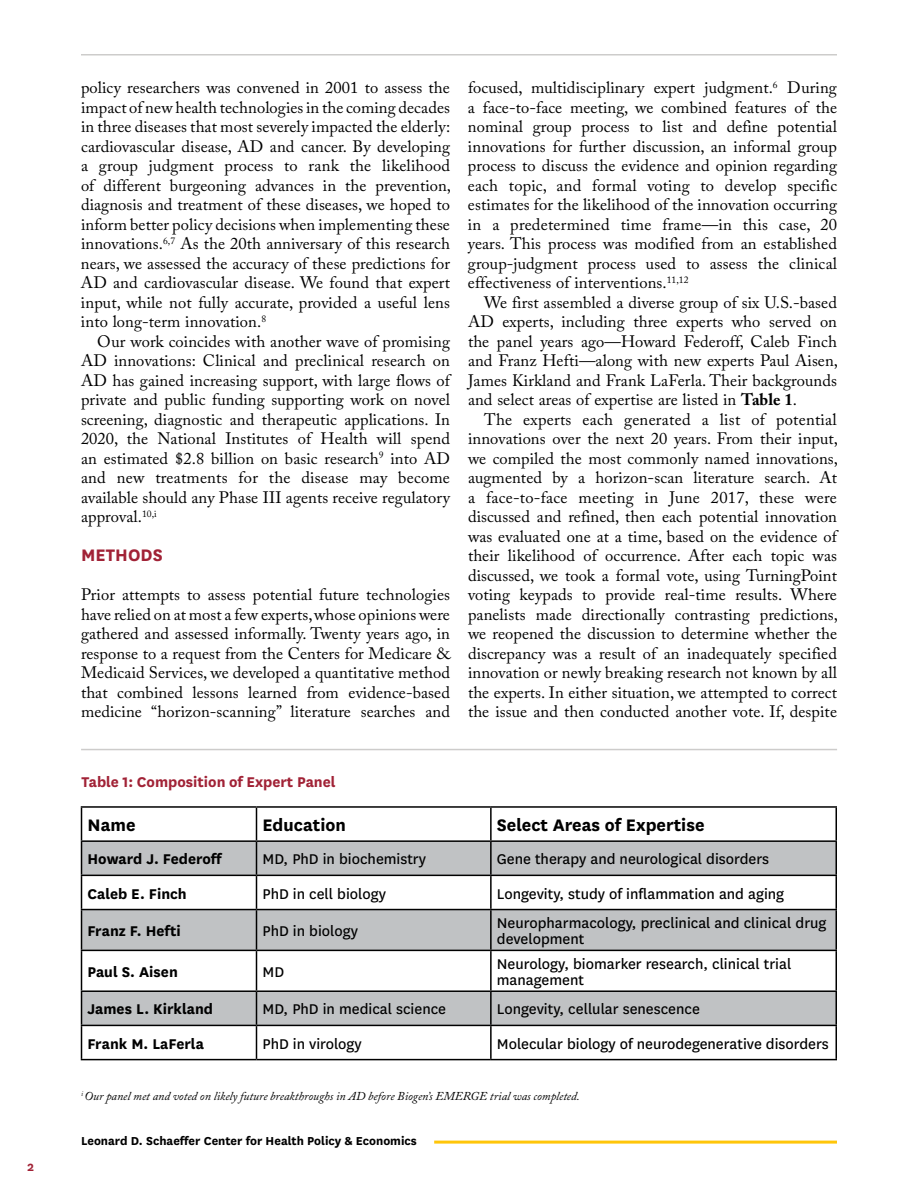
<style>
.page{position:relative;width:918px;height:1188px;background:#fff}
.page>*{position:absolute;margin:0;border:0;box-sizing:border-box;transform-origin:0 0}
.t1{font:700 19.5px "National";color:#000}
.t2{font:700 19.5px "National";letter-spacing:.005em;color:#a12236}
.t3{font:16.5px/19.5px "Adobe Caslon Pro";letter-spacing:.005em;color:#000101;text-align:justify}
.t4{font:16.5px/16.5px "National";color:#000}
.t5{font:700 16.5px "National";color:#000}
.t6{font:700 16.5px "National";color:#a12236}
.t7{font:600 15px "National";color:#a12236}
.t8{font:700 13.5px "National";color:#000}
.t9{font:italic 12px "Adobe Caslon Pro";color:#000}
.s1{font-weight:700}
</style>
<div class="page">
<hr style="left:434px;top:1141px;width:403px;height:3px;background:#ffc60a">
<hr style="left:81px;top:54px;width:756px;height:2px;background:#cdcccb">
<hr style="left:81px;top:749px;width:756px;height:1px;background:#cdcccb">
<svg style="left:82px;top:808px;width:754px;height:251px"></svg>
<svg style="left:82px;top:842px;width:754px;height:183px;fill:#c0c2c4"></svg>
<hr style="left:81px;top:806px;width:176px;height:2px;background:#000">
<hr style="left:81px;top:808px;width:1px;height:32px;background:#000">
<hr style="left:256px;top:806px;width:235px;height:2px;background:#000">
<hr style="left:256px;top:808px;width:1px;height:32px;background:#000">
<hr style="left:491px;top:806px;width:346px;height:2px;background:#000">
<hr style="left:490px;top:808px;width:2px;height:32px;background:#000">
<hr style="left:836px;top:808px;width:1px;height:32px;background:#000">
<hr style="left:81px;top:840px;width:176px;height:2px;background:#000">
<hr style="left:81px;top:842px;width:1px;height:33px;background:#000">
<hr style="left:256px;top:840px;width:235px;height:2px;background:#000">
<hr style="left:256px;top:842px;width:1px;height:33px;background:#000">
<hr style="left:491px;top:840px;width:346px;height:2px;background:#000">
<hr style="left:490px;top:842px;width:2px;height:33px;background:#000">
<hr style="left:836px;top:842px;width:1px;height:33px;background:#000">
<hr style="left:81px;top:875px;width:176px;height:1px;background:#000">
<hr style="left:81px;top:876px;width:1px;height:33px;background:#000">
<hr style="left:256px;top:875px;width:235px;height:1px;background:#000">
<hr style="left:256px;top:876px;width:1px;height:33px;background:#000">
<hr style="left:491px;top:875px;width:346px;height:1px;background:#000">
<hr style="left:490px;top:876px;width:2px;height:33px;background:#000">
<hr style="left:836px;top:876px;width:1px;height:33px;background:#000">
<hr style="left:81px;top:909px;width:176px;height:1px;background:#000">
<hr style="left:81px;top:910px;width:1px;height:40px;background:#000">
<hr style="left:256px;top:909px;width:235px;height:1px;background:#000">
<hr style="left:256px;top:910px;width:1px;height:40px;background:#000">
<hr style="left:491px;top:909px;width:346px;height:1px;background:#000">
<hr style="left:490px;top:910px;width:2px;height:40px;background:#000">
<hr style="left:836px;top:910px;width:1px;height:40px;background:#000">
<hr style="left:81px;top:950px;width:176px;height:1px;background:#000">
<hr style="left:81px;top:951px;width:1px;height:39px;background:#000">
<hr style="left:256px;top:950px;width:235px;height:1px;background:#000">
<hr style="left:256px;top:951px;width:1px;height:39px;background:#000">
<hr style="left:491px;top:950px;width:346px;height:1px;background:#000">
<hr style="left:490px;top:951px;width:2px;height:39px;background:#000">
<hr style="left:836px;top:951px;width:1px;height:39px;background:#000">
<hr style="left:81px;top:990px;width:176px;height:2px;background:#000">
<hr style="left:81px;top:992px;width:1px;height:33px;background:#000">
<hr style="left:256px;top:990px;width:235px;height:2px;background:#000">
<hr style="left:256px;top:992px;width:1px;height:33px;background:#000">
<hr style="left:491px;top:990px;width:346px;height:2px;background:#000">
<hr style="left:490px;top:992px;width:2px;height:33px;background:#000">
<hr style="left:836px;top:992px;width:1px;height:33px;background:#000">
<hr style="left:81px;top:1025px;width:176px;height:1px;background:#000">
<hr style="left:81px;top:1026px;width:1px;height:33px;background:#000">
<hr style="left:256px;top:1025px;width:235px;height:1px;background:#000">
<hr style="left:256px;top:1026px;width:1px;height:33px;background:#000">
<hr style="left:491px;top:1025px;width:346px;height:1px;background:#000">
<hr style="left:490px;top:1026px;width:2px;height:33px;background:#000">
<hr style="left:836px;top:1026px;width:1px;height:33px;background:#000">
<hr style="left:81px;top:1059px;width:176px;height:1px;background:#000">
<hr style="left:256px;top:1059px;width:235px;height:1px;background:#000">
<hr style="left:491px;top:1059px;width:346px;height:1px;background:#000">
<p class="t7" style="left:27px;top:1156px;width:9px">2</p>
<p class="t3" style="left:81px;top:78px;width:372px">policy researchers was convened in 2001 to assess the impact of new health technologies in the coming decades in three diseases that most severely impacted the elderly: cardiovascular disease, AD and cancer. By developing a group judgment process to rank the likelihood of different burgeoning advances in the prevention, diagnosis and treatment of these diseases, we hoped to inform better policy decisions when implementing these innovations.<sup>6,7</sup> As the 20th anniversary of this research nears, we assessed the accuracy of these predictions for AD and cardiovascular disease. We found that expert input, while not fully accurate, provided a useful lens into long-term innovation.<sup>8</sup></p>
<p class="t3" style="left:81px;top:331px;width:371px;text-indent:16px">Our work coincides with another wave of promising AD innovations: Clinical and preclinical research on AD has gained increasing support, with large flows of private and public funding supporting work on novel screening, diagnostic and therapeutic applications. In 2020, the National Institutes of Health will spend an estimated $2.8 billion on basic research<sup>9</sup> into AD and new treatments for the disease may become available should any Phase III agents receive regulatory approval.<sup>10,i</sup></p>
<p class="t2" style="left:81px;top:541px;width:83px">METHODS</p>
<p class="t3" style="left:81px;top:585px;width:371px">Prior attempts to assess potential future technologies have relied on at most a few experts, whose opinions were gathered and assessed informally. Twenty years ago, in response to a request from the Centers for Medicare &amp; Medicaid Services, we developed a quantitative method that combined lessons learned from evidence-based medicine “horizon-scanning” literature searches and</p>
<p class="t3" style="left:468px;top:78px;width:371px">focused, multidisciplinary expert judgment.<sup>6</sup> During a face-to-face meeting, we combined features of the nominal group process to list and define potential innovations for further discussion, an informal group process to discuss the evidence and opinion regarding each topic, and formal voting to develop specific estimates for the likelihood of the innovation occurring in a predetermined time frame—in this case, 20 years. This process was modified from an established group-judgment process used to assess the clinical effectiveness of interventions.<sup>11,12</sup></p>
<p class="t3" style="left:468px;top:292px;width:372px;text-indent:16px">We first assembled a diverse group of six U.S.-based AD experts, including three experts who served on the panel years ago—Howard Federoff, Caleb Finch and Franz Hefti—along with new experts Paul Aisen, James Kirkland and Frank LaFerla. Their backgrounds and select areas of expertise are listed in <span class="s1">Table 1</span>.</p>
<p class="t3" style="left:468px;top:409px;width:372px;text-indent:16px">The experts each generated a list of potential innovations over the next 20 years. From their input, we compiled the most commonly named innovations, augmented by a horizon-scan literature search. At a face-to-face meeting in June 2017, these were discussed and refined, then each potential innovation was evaluated one at a time, based on the evidence of their likelihood of occurrence. After each topic was discussed, we took a formal vote, using TurningPoint voting keypads to provide real-time results. Where panelists made directionally contrasting predictions, we reopened the discussion to determine whether the discrepancy was a result of an inadequately specified innovation or newly breaking research not known by all the experts. In either situation, we attempted to correct the issue and then conducted another vote. If, despite</p>
<p class="t6" style="left:81px;top:770px;width:256px">Table 1: Composition of Expert Panel</p>
<p class="t1" style="left:88px;top:812px;width:50px">Name</p>
<p class="t1" style="left:263px;top:812px;width:85px">Education</p>
<p class="t1" style="left:497px;top:812px;width:209px">Select Areas of Expertise</p>
<p class="t5" style="left:88px;top:848px;width:135px">Howard J. Federoff</p>
<p class="t4" style="left:262px;top:850px;width:165px">MD, PhD in biochemistry</p>
<p class="t4" style="left:497px;top:850px;width:274px">Gene therapy and neurological disorders</p>
<p class="t5" style="left:88px;top:882px;width:101px">Caleb E. Finch</p>
<p class="t4" style="left:262px;top:884px;width:125px">PhD in cell biology</p>
<p class="t4" style="left:497px;top:884px;width:289px">Longevity, study of inflammation and aging</p>
<p class="t5" style="left:88px;top:919px;width:95px">Franz F. Hefti</p>
<p class="t4" style="left:262px;top:922px;width:97px">PhD in biology</p>
<p class="t4" style="left:497px;top:914px;width:331px">Neuropharmacology, preclinical and clinical drug development</p>
<p class="t5" style="left:88px;top:960px;width:92px">Paul S. Aisen</p>
<p class="t4" style="left:262px;top:963px;width:23px">MD</p>
<p class="t4" style="left:497px;top:955px;width:296px">Neurology, biomarker research, clinical trial management</p>
<p class="t5" style="left:88px;top:998px;width:127px">James L. Kirkland</p>
<p class="t4" style="left:262px;top:1000px;width:185px">MD, PhD in medical science</p>
<p class="t4" style="left:497px;top:1000px;width:205px">Longevity, cellular senescence</p>
<p class="t5" style="left:88px;top:1032px;width:118px">Frank M. LaFerla</p>
<p class="t4" style="left:262px;top:1035px;width:101px">PhD in virology</p>
<p class="t4" style="left:497px;top:1035px;width:333px">Molecular biology of neurodegenerative disorders</p>
<p class="t9" style="left:81px;top:1089px;width:500px"><sup>i</sup> Our panel met and voted on likely future breakthroughs in AD before Biogen’s EMERGE trial was completed.</p>
<p class="t8" style="left:81px;top:1131px;width:337px">Leonard D. Schaeffer Center for Health Policy &amp; Economics</p>
</div>
